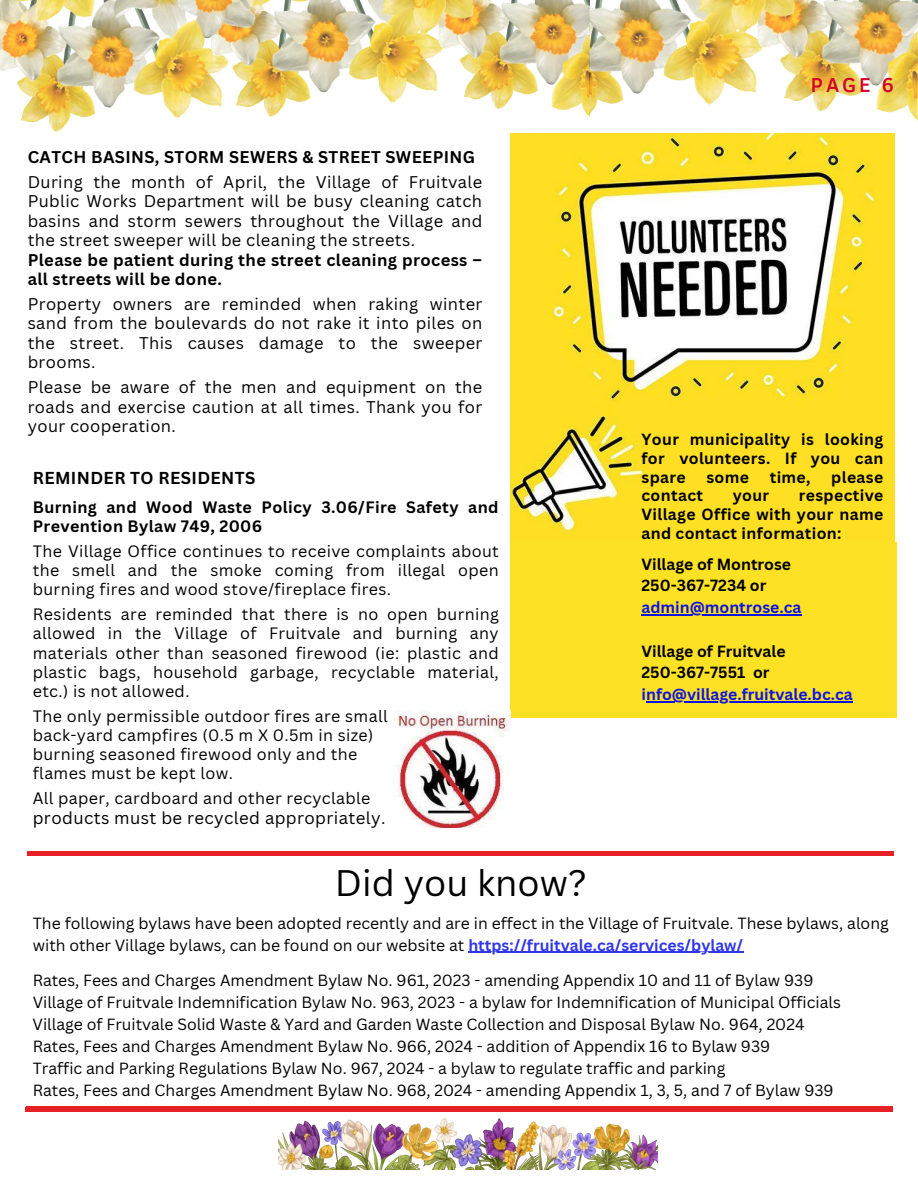
<style>
.page{position:relative;width:918px;height:1188px;background:#fff}
.page>*{position:absolute;margin:0;border:0;box-sizing:border-box;transform-origin:0 0}
.t1{font:36px "Canva Sans";color:#000}
.t2{font:500 20.7px "Clear Sans";color:#d3012c}
.t3{font:16.8px "Canva Sans";letter-spacing:.025em;color:#000}
.t4{font:700 16.8px "Canva Sans";letter-spacing:.025em;color:#000}
.t5{font:16.5px/19.5px "Canva Sans";letter-spacing:.025em;color:#000;text-align:justify}
.t6{font:700 16.5px/19.5px "Canva Sans";letter-spacing:.025em;color:#000}
.t7{font:16.05px/19.2px "Canva Sans";letter-spacing:.025em;color:#000;text-align:justify}
.t8{font:700 16.05px/19.2px "Canva Sans";letter-spacing:.025em;color:#000}
.t9{font:15.75px/22px "Canva Sans";color:#000}
.t10{font:700 15.75px/18.8px "Canva Sans";letter-spacing:.025em;color:#000;text-align:justify}
.t11{font:700 15.75px/21.8px "Canva Sans";color:#000}
.t12{font:700 15.75px "Canva Sans";color:#0c13e4}
.s1{font-weight:700;color:#3036ea}
</style>
<div class="page">
<img style="left:0;top:1px;width:918px;height:133px">
<hr style="left:468px;top:952px;width:275px;height:1px;background:#3036ea">
<img style="left:279px;top:1118px;width:379px;height:51px">
<img style="left:510px;top:134px;width:385px;height:408px">
<div style="left:510px;top:542px;width:386px;height:175px;background:#fde124"></div>
<hr style="left:642px;top:615px;width:160px;height:1px;background:#0c13e4">
<hr style="left:646px;top:702px;width:207px;height:1px;background:#0c13e4">
<div style="left:28px;top:851px;width:866px;height:5px;background:#e72026"></div>
<hr style="left:26px;top:1107px;width:866px;height:4px;background:#e72026">
<img style="left:393px;top:710px;width:116px;height:117px">
<p class="t6" style="left:28px;top:147px;width:449px">CATCH BASINS, STORM SEWERS &amp; STREET SWEEPING</p>
<p class="t5" style="left:28px;top:172px;width:456px">During the month of April, the Village of Fruitvale Public Works Department will be busy cleaning catch basins and storm sewers throughout the Village and the street sweeper will be cleaning the streets.</p>
<p class="t6" style="left:28px;top:250px;width:456px">Please be patient during the street cleaning process – all streets will be done.</p>
<p class="t5" style="left:28px;top:294px;width:456px">Property owners are reminded when raking winter sand from the boulevards do not rake it into piles on the street. This causes damage to the sweeper brooms.</p>
<p class="t5" style="left:28px;top:377px;width:456px">Please be aware of the men and equipment on the roads and exercise caution at all times. Thank you for your cooperation.</p>
<p class="t4" style="left:33px;top:466px;width:224px">REMINDER TO RESIDENTS</p>
<p class="t8" style="left:33px;top:497px;width:467px">Burning and Wood Waste Policy 3.06/Fire Safety and<br>Prevention Bylaw 749, 2006</p>
<p class="t7" style="left:33px;top:541px;width:468px">The Village Office continues to receive complaints about the smell and the smoke coming from illegal open burning fires and wood stove/fireplace fires.</p>
<p class="t7" style="left:33px;top:604px;width:468px">Residents are reminded that there is no open burning allowed in the Village of Fruitvale and burning any materials other than seasoned firewood (ie: plastic and plastic bags, household garbage, recyclable material, etc.) is not allowed.</p>
<p class="t7" style="left:33px;top:706px;width:356px;text-align:left">The only permissible outdoor fires are small back-yard campfires (0.5 m X 0.5m in size) burning seasoned firewood only and the flames must be kept low.</p>
<p class="t7" style="left:33px;top:788px;width:339px">All paper, cardboard and other recyclable</p>
<p class="t3" style="left:33px;top:806px;width:354px">products must be recycled appropriately.</p>
<h2 class="t2" style="left:811px;top:69px;width:85px">PAGE 6</h2>
<p class="t10" style="left:642px;top:430px;width:243px">Your municipality is looking for volunteers. If you can spare</p>
<p class="t10" style="left:706px;top:467px;width:44px">some</p>
<p class="t10" style="left:770px;top:467px;width:42px">time,</p>
<p class="t10" style="left:831px;top:467px;width:53px">please</p>
<p class="t10" style="left:642px;top:486px;width:243px;text-indent:157px">respective Village Office with your name and contact information:</p>
<p class="t11" style="left:642px;top:553px;width:151px">Village of Montrose<br>250-367-7234 or</p>
<p class="t12" style="left:642px;top:596px;width:161px">admin@montrose.ca</p>
<p class="t11" style="left:642px;top:640px;width:146px">Village of Fruitvale<br>250-367-7551 or</p>
<p class="t12" style="left:642px;top:683px;width:213px">info@village.fruitvale.bc.ca</p>
<p class="t10" style="left:642px;top:486px;width:63px">contact</p>
<p class="t10" style="left:733px;top:486px;width:38px">your</p>
<h1 class="t1" style="left:335px;top:858px;width:253px">Did you know?</h1>
<p class="t9" style="left:33px;top:912px;width:858px">The following bylaws have been adopted recently and are in effect in the Village of Fruitvale. These bylaws, along with other Village bylaws, can be found on our website at <span class="s1">https://fruitvale.ca/services/bylaw/</span></p>
<p class="t9" style="left:33px;top:969px;width:810px">Rates, Fees and Charges Amendment Bylaw No. 961, 2023 - amending Appendix 10 and 11 of Bylaw 939<br>Village of Fruitvale Indemnification Bylaw No. 963, 2023 - a bylaw for Indemnification of Municipal Officials Village of Fruitvale Solid Waste &amp; Yard and Garden Waste Collection and Disposal Bylaw No. 964, 2024<br>Rates, Fees and Charges Amendment Bylaw No. 966, 2024 - addition of Appendix 16 to Bylaw 939<br>Traffic and Parking Regulations Bylaw No. 967, 2024 - a bylaw to regulate traffic and parking<br>Rates, Fees and Charges Amendment Bylaw No. 968, 2024 - amending Appendix 1, 3, 5, and 7 of Bylaw 939</p>
</div>
